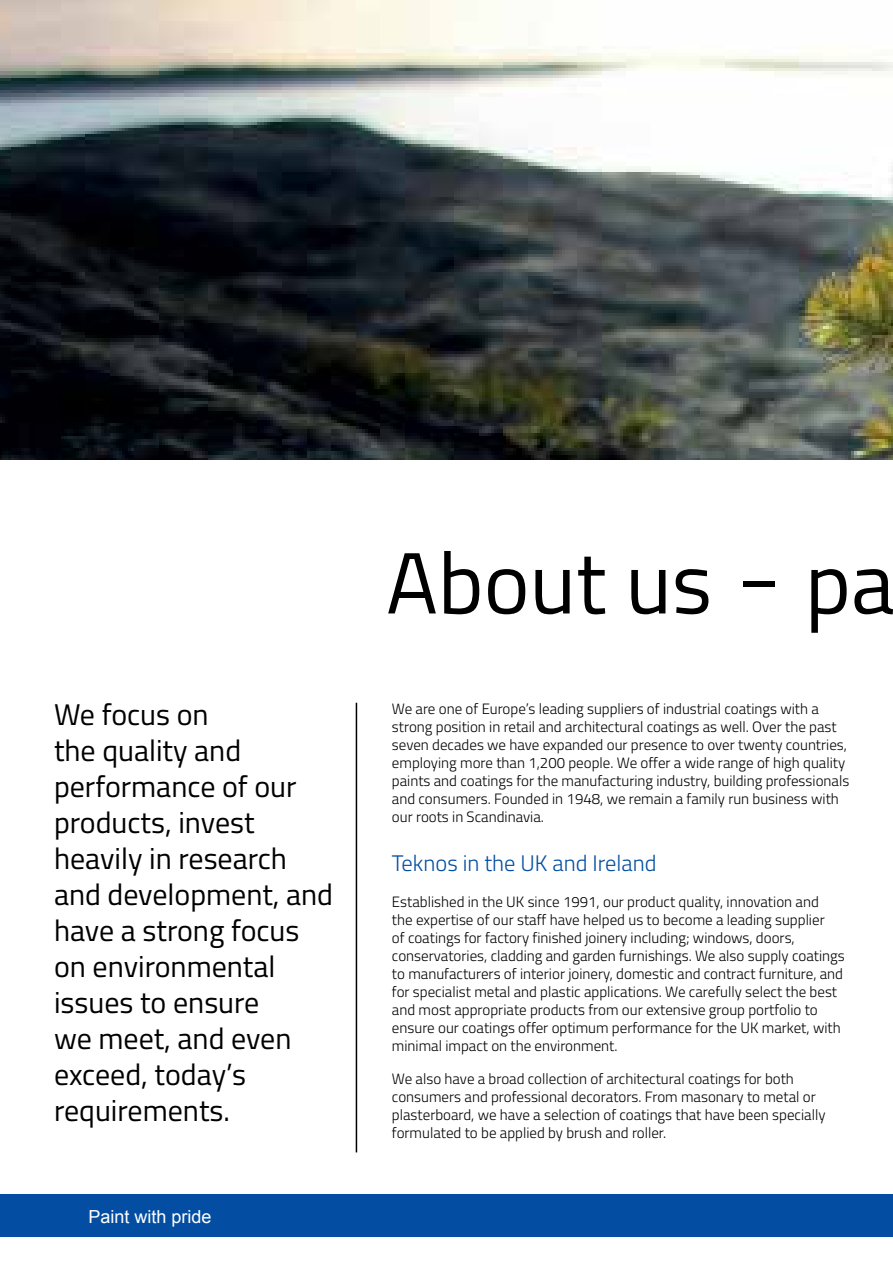
<style>
.page{position:relative;width:893px;height:1263px;background:#fff}
.page>*{position:absolute;margin:0;border:0;box-sizing:border-box;transform-origin:0 0}
.t1{font:87px "Titillium";color:#000}
.t2{font:30px/36px "Titillium";color:#000}
.t3{font:300 22.5px "Titillium";color:#034ea2}
.t4{font:18px "Arial";color:#fff}
.t5{font:300 15px/18px "Titillium";color:#000}
.s1{font-weight:300;font-size:105px}
</style>
<div class="page">
<div style="left:0;top:1194px;width:893px;height:42px;background:#034ea2"></div>
<img style="left:0;top:0;width:893px;height:459px">
<hr style="left:356px;top:703px;width:1px;height:449px;background:#000">
<h2 class="t2" style="left:54px;top:695px;width:281px">We focus on<br>the quality and performance of our products, invest heavily in research and development, and have a strong focus on environmental issues to ensure<br>we meet, and even exceed, today’s requirements.</h2>
<p class="t4" style="left:89px;top:1207px;width:125px">Paint with pride</p>
<h1 class="t1" style="left:386px;top:519px;width:510px">About us <span class="s1">-</span> pa</h1>
<p class="t5" style="left:392px;top:699px;width:459px">We are one of Europe’s leading suppliers of industrial coatings with a strong position in retail and architectural coatings as well. Over the past seven decades we have expanded our presence to over twenty countries, employing more than 1,200 people. We offer a wide range of high quality paints and coatings for the manufacturing industry, building professionals and consumers. Founded in 1948, we remain a family run business with our roots in Scandinavia.</p>
<h3 class="t3" style="left:392px;top:846px;width:266px">Teknos in the UK and Ireland</h3>
<p class="t5" style="left:392px;top:892px;width:454px">Established in the UK since 1991, our product quality, innovation and<br>the expertise of our staff have helped us to become a leading supplier<br>of coatings for factory finished joinery including; windows, doors, conservatories, cladding and garden furnishings. We also supply coatings to manufacturers of interior joinery, domestic and contract furniture, and for specialist metal and plastic applications. We carefully select the best and most appropriate products from our extensive group portfolio to ensure our coatings offer optimum performance for the UK market, with minimal impact on the environment.</p>
<p class="t5" style="left:392px;top:1069px;width:435px">We also have a broad collection of architectural coatings for both consumers and professional decorators. From masonary to metal or plasterboard, we have a selection of coatings that have been specially formulated to be applied by brush and roller.</p>
</div>
